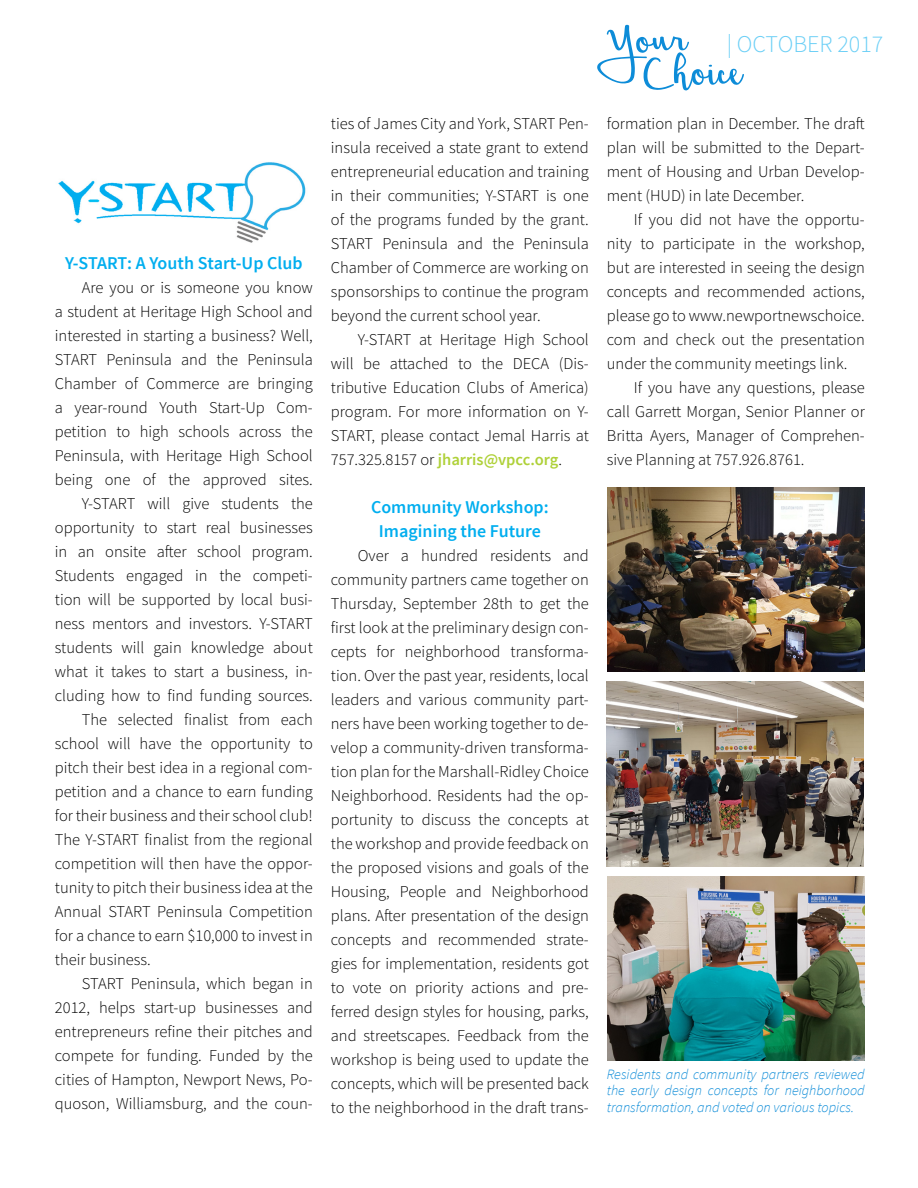
<style>
.page{position:relative;width:918px;height:1188px;background:#fff}
.page>*{position:absolute;margin:0;border:0;box-sizing:border-box;transform-origin:0 0}
.t1{font:67.05px "Beautiful Mess";color:#0d8cd8}
.t2{font:300 24px "Source Sans Pro";color:#6bcff6}
.Subhead-CNI_template{font:600 18px/24px "Source Sans Pro";color:#00aeef;text-align:center}
.Body_Copy-CNI_templa{font:300 16.5px/24px "Source Sans Pro";color:#000;text-align:justify}
.Body_Copy2-CNI_templ{font:italic 300 14.25px/16.5px "Source Sans Pro";color:#0d8cd8;text-align:justify}
.s1{font-weight:600;color:#afd139}
</style>
<div class="page">
<img style="left:607px;top:876px;width:258px;height:185px">
<img style="left:58px;top:162px;width:248px;height:81px">
<img style="left:607px;top:488px;width:258px;height:184px">
<img style="left:606px;top:682px;width:258px;height:184px">
<p class="Subhead-CNI_template" style="left:65px;top:252px;width:239px">Y-START: A Youth Start-Up Club</p>
<p class="Body_Copy-CNI_templa" style="left:82px;top:276px;width:232px">Are you or is someone you know</p>
<p class="Body_Copy-CNI_templa" style="left:55px;top:300px;width:260px">a student at Heritage High School and</p>
<p class="Body_Copy-CNI_templa" style="left:55px;top:324px;width:260px">interested in starting a business? Well,</p>
<p class="Body_Copy-CNI_templa" style="left:55px;top:348px;width:260px">START Peninsula and the Peninsula</p>
<p class="Body_Copy-CNI_templa" style="left:55px;top:372px;width:259px">Chamber of Commerce are bringing</p>
<p class="Body_Copy-CNI_templa" style="left:55px;top:396px;width:260px">a year-round Youth Start-Up Com-</p>
<p class="Body_Copy-CNI_templa" style="left:55px;top:420px;width:260px">petition to high schools across the</p>
<p class="Body_Copy-CNI_templa" style="left:55px;top:444px;width:259px">Peninsula, with Heritage High School</p>
<p class="Body_Copy-CNI_templa" style="left:55px;top:468px;width:260px">being one of the approved sites.</p>
<p class="Body_Copy-CNI_templa" style="left:82px;top:492px;width:232px">Y-START will give students the</p>
<p class="Body_Copy-CNI_templa" style="left:55px;top:516px;width:260px">opportunity to start real businesses</p>
<p class="Body_Copy-CNI_templa" style="left:55px;top:540px;width:260px">in an onsite after school program.</p>
<p class="Body_Copy-CNI_templa" style="left:55px;top:564px;width:260px">Students engaged in the competi-</p>
<p class="Body_Copy-CNI_templa" style="left:55px;top:588px;width:260px">tion will be supported by local busi-</p>
<p class="Body_Copy-CNI_templa" style="left:55px;top:612px;width:259px">ness mentors and investors. Y-START</p>
<p class="Body_Copy-CNI_templa" style="left:55px;top:636px;width:259px">students will gain knowledge about</p>
<p class="Body_Copy-CNI_templa" style="left:55px;top:660px;width:260px">what it takes to start a business, in-</p>
<p class="Body_Copy-CNI_templa" style="left:55px;top:684px;width:259px">cluding how to find funding sources.</p>
<p class="Body_Copy-CNI_templa" style="left:82px;top:708px;width:233px">The selected finalist from each</p>
<p class="Body_Copy-CNI_templa" style="left:55px;top:732px;width:260px">school will have the opportunity to</p>
<p class="Body_Copy-CNI_templa" style="left:55px;top:756px;width:260px">pitch their best idea in a regional com-</p>
<p class="Body_Copy-CNI_templa" style="left:55px;top:780px;width:260px">petition and a chance to earn funding</p>
<p class="Body_Copy-CNI_templa" style="left:55px;top:804px;width:259px">for their business and their school club!</p>
<p class="Body_Copy-CNI_templa" style="left:55px;top:828px;width:259px">The Y-START finalist from the regional</p>
<p class="Body_Copy-CNI_templa" style="left:55px;top:852px;width:260px">competition will then have the oppor-</p>
<p class="Body_Copy-CNI_templa" style="left:55px;top:876px;width:260px">tunity to pitch their business idea at the</p>
<p class="Body_Copy-CNI_templa" style="left:55px;top:900px;width:259px">Annual START Peninsula Competition</p>
<p class="Body_Copy-CNI_templa" style="left:55px;top:924px;width:259px">for a chance to earn $10,000 to invest in</p>
<p class="Body_Copy-CNI_templa" style="left:55px;top:948px;width:97px">their business.</p>
<p class="Body_Copy-CNI_templa" style="left:55px;top:972px;width:260px;text-indent:27px">START Peninsula, which began in 2012, helps start-up businesses and entrepreneurs refine their pitches and compete for funding. Funded by the cities of Hampton, Newport News, Po&shy;quoson, Williamsburg, and the coun-</p>
<p class="t1" style="left:606px;top:-12px;width:81px">Your</p>
<p class="t2" style="left:727px;top:29px;width:158px">| OCTOBER 2017</p>
<p class="t1" style="left:643px;top:21px;width:100px">Choice</p>
<p class="Body_Copy-CNI_templa" style="left:331px;top:112px;width:260px">ties of James City and York, START Pen&shy;insula received a state grant to extend entrepreneurial education and training in their communities; Y-START is one of the programs funded by the grant.<br>START Peninsula and the Peninsula Chamber of Commerce are working on sponsorships to continue the program beyond the current school year.</p>
<p class="Body_Copy-CNI_templa" style="left:331px;top:328px;width:259px;text-indent:27px">Y-START at Heritage High School will be attached to the DECA (Dis&shy;tributive Education Clubs of America) program. For more information on Y-START, please contact Jemal Harris at 757.325.8157 or <span class="s1">jharris@vpcc.org</span>.</p>
<p class="Subhead-CNI_template" style="left:371px;top:496px;width:179px">Community Workshop:<br>Imagining the Future</p>
<p class="Body_Copy-CNI_templa" style="left:331px;top:544px;width:260px;text-indent:27px">Over a hundred residents and community partners came together on Thursday, September 28th to get the first look at the preliminary design con&shy;cepts for neighborhood transforma&shy;tion. Over the past year, residents, local leaders and various community part&shy;ners have been working together to de&shy;velop a community-driven transforma&shy;tion plan for the Marshall-Ridley Choice Neighborhood. Residents had the op&shy;portunity to discuss the concepts at the workshop and provide feedback on the proposed visions and goals of the Housing, People and Neighborhood plans. After presentation of the design concepts and recommended strate&shy;gies for implementation, residents got to vote on priority actions and pre&shy;ferred design styles for housing, parks, and streetscapes. Feedback from the workshop is being used to update the concepts, which will be presented back to the neighborhood in the draft trans-</p>
<p class="Body_Copy-CNI_templa" style="left:607px;top:112px;width:259px">formation plan in December. The draft plan will be submitted to the Depart&shy;ment of Housing and Urban Develop&shy;ment (HUD) in late December.</p>
<p class="Body_Copy-CNI_templa" style="left:634px;top:208px;width:233px">If you did not have the opportu-</p>
<p class="Body_Copy-CNI_templa" style="left:607px;top:232px;width:259px">nity to participate in the workshop,</p>
<p class="Body_Copy-CNI_templa" style="left:607px;top:256px;width:260px">but are interested in seeing the design</p>
<p class="Body_Copy-CNI_templa" style="left:607px;top:280px;width:259px">concepts and recommended actions,</p>
<p class="Body_Copy-CNI_templa" style="left:607px;top:304px;width:260px">please go to www.newportnewschoice.</p>
<p class="Body_Copy-CNI_templa" style="left:607px;top:328px;width:259px">com and check out the presentation</p>
<p class="Body_Copy-CNI_templa" style="left:607px;top:352px;width:242px">under the community meetings link.</p>
<p class="Body_Copy-CNI_templa" style="left:634px;top:376px;width:232px">If you have any questions, please</p>
<p class="Body_Copy-CNI_templa" style="left:607px;top:400px;width:260px">call Garrett Morgan, Senior Planner or</p>
<p class="Body_Copy-CNI_templa" style="left:607px;top:424px;width:259px">Britta Ayers, Manager of Comprehen-</p>
<p class="Body_Copy-CNI_templa" style="left:607px;top:448px;width:199px">sive Planning at 757.926.8761.</p>
<p class="Body_Copy2-CNI_templ" style="left:607px;top:1066px;width:259px">Residents and community partners reviewed the early design concepts for neighborhood transformation, and voted on various topics.</p>
</div>
